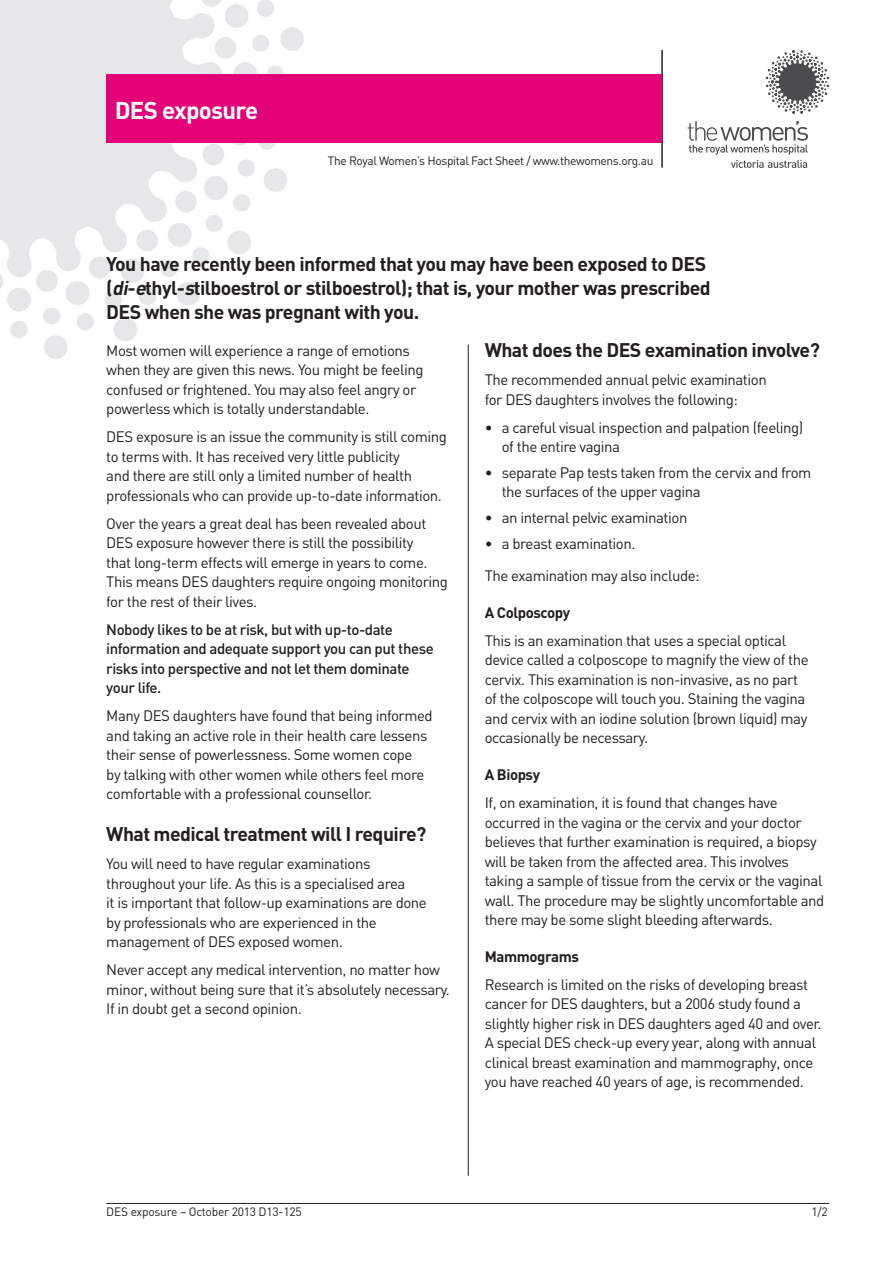
<style>
.page{position:relative;width:893px;height:1263px;background:#fff}
.page>*{position:absolute;margin:0;border:0;box-sizing:border-box;transform-origin:0 0}
.t1{font:700 24px "DIN";letter-spacing:-.03em;color:#fff}
.t2{font:700 19.5px/24px "DIN";letter-spacing:-.03em;color:#231f20}
.t3{font:15px/19.5px "DIN";letter-spacing:-.03em;color:#231f20}
.t4{font:500 15px/19.5px "DIN";letter-spacing:-.03em;color:#231f20}
.t5{font:700 15px "DIN";letter-spacing:-.03em;color:#231f20}
.t6{font:12px "DIN";letter-spacing:-.03em;color:#231f20}
.s1{font-style:italic}
</style>
<div class="page">
<img style="left:0;top:0;width:304px;height:359px">
<svg style="left:688px;top:121px;width:120px;height:47px"></svg>
<svg style="left:766px;top:50px;width:63px;height:64px"></svg>
<hr style="left:106px;top:1203px;width:723px;height:1px;background:#231f20">
<hr style="left:662px;top:50px;width:1px;height:118px;background:#231f20">
<hr style="left:468px;top:344px;width:1px;height:832px;background:#231f20">
<div style="left:106px;top:75px;width:556px;height:68px;background:#e40278"></div>
<h1 class="t1" style="left:115px;top:94px;width:145px">DES exposure</h1>
<p class="t6" style="left:328px;top:153px;width:327px">The Royal Women’s Hospital Fact Sheet / www.thewomens.org.au</p>
<h2 class="t2" style="left:106px;top:251px;width:606px">You have recently been informed that you may have been exposed to DES (<span class="s1">di</span>-<span class="s1">e</span>thyl-<span class="s1">s</span>tilboestrol or stilboestrol); that is, your mother was prescribed<br>DES when she was pregnant with you.</h2>
<p class="t3" style="left:106px;top:340px;width:319px">Most women will experience a range of emotions when they are given this news. You might be feeling confused or frightened. You may also feel angry or powerless which is totally understandable.</p>
<p class="t3" style="left:106px;top:427px;width:342px">DES exposure is an issue the community is still coming to terms with. It has received very little publicity<br>and there are still only a limited number of health professionals who can provide up-to-date information.</p>
<p class="t3" style="left:106px;top:513px;width:343px">Over the years a great deal has been revealed about DES exposure however there is still the possibility<br>that long-term effects will emerge in years to come.<br>This means DES daughters require ongoing monitoring for the rest of their lives.</p>
<p class="t4" style="left:106px;top:619px;width:329px">Nobody likes to be at risk, but with up-to-date information and adequate support you can put these risks into perspective and not let them dominate your life.</p>
<p class="t3" style="left:106px;top:706px;width:328px">Many DES daughters have found that being informed and taking an active role in their health care lessens their sense of powerlessness. Some women cope<br>by talking with other women while others feel more comfortable with a professional counsellor.</p>
<h2 class="t2" style="left:106px;top:822px;width:322px">What medical treatment will I require?</h2>
<p class="t3" style="left:106px;top:854px;width:322px">You will need to have regular examinations throughout your life. As this is a specialised area<br>it is important that follow-up examinations are done by professionals who are experienced in the management of DES exposed women.</p>
<p class="t3" style="left:106px;top:960px;width:345px">Never accept any medical intervention, no matter how minor, without being sure that it’s absolutely necessary.<br>If in doubt get a second opinion.</p>
<h2 class="t2" style="left:485px;top:337px;width:337px">What does the DES examination involve?</h2>
<p class="t3" style="left:485px;top:370px;width:283px">The recommended annual pelvic examination for DES daughters involves the following:</p>
<p class="t3" style="left:502px;top:417px;width:303px;text-indent:-17px">• a careful visual inspection and palpation (feeling) of the entire vagina</p>
<p class="t3" style="left:502px;top:462px;width:311px;text-indent:-17px">• separate Pap tests taken from the cervix and from the surfaces of the upper vagina</p>
<p class="t3" style="left:485px;top:508px;width:204px">• an internal pelvic examination</p>
<p class="t3" style="left:485px;top:527px;width:216px;line-height:32.2px">• a breast examination.<br>The examination may also include:</p>
<p class="t5" style="left:485px;top:602px;width:87px">A Colposcopy</p>
<p class="t3" style="left:485px;top:630px;width:325px">This is an examination that uses a special optical device called a colposcope to magnify the view of the cervix. This examination is non-invasive, as no part of the colposcope will touch you. Staining the vagina and cervix with an iodine solution (brown liquid) may occasionally be necessary.</p>
<p class="t5" style="left:485px;top:764px;width:57px">A Biopsy</p>
<p class="t3" style="left:485px;top:792px;width:341px">If, on examination, it is found that changes have occurred in the vagina or the cervix and your doctor believes that further examination is required, a biopsy will be taken from the affected area. This involves taking a sample of tissue from the cervix or the vaginal wall. The procedure may be slightly uncomfortable and there may be some slight bleeding afterwards.</p>
<p class="t5" style="left:485px;top:946px;width:96px">Mammograms</p>
<p class="t3" style="left:485px;top:974px;width:338px">Research is limited on the risks of developing breast cancer for DES daughters, but a 2006 study found a slightly higher risk in DES daughters aged 40 and over.<br>A special DES check-up every year, along with annual clinical breast examination and mammography, once you have reached 40 years of age, is recommended.</p>
<p class="t6" style="left:106px;top:1204px;width:197px">DES exposure – October 2013 D13-125</p>
<p class="t6" style="left:811px;top:1204px;width:18px">1/2</p>
</div>
